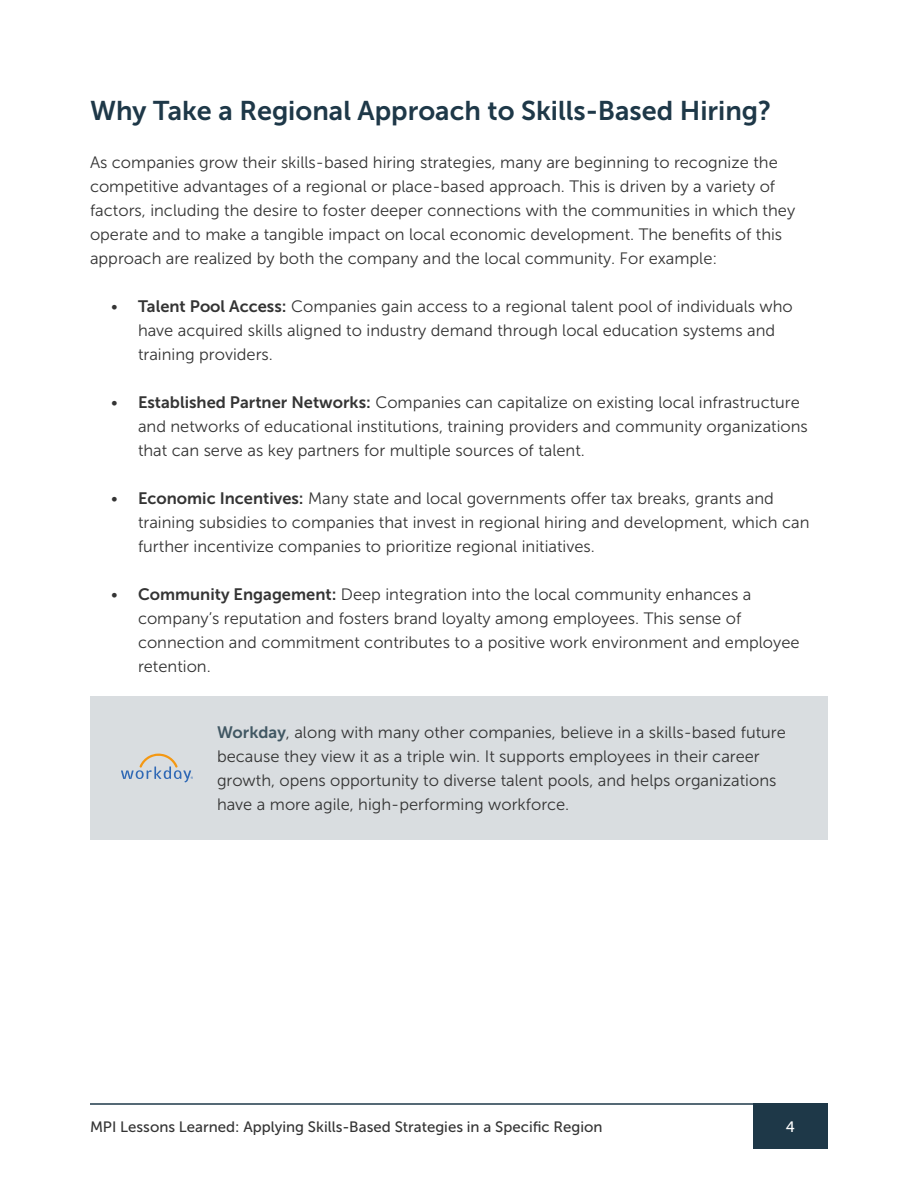
<style>
.page{position:relative;width:918px;height:1188px;background:#fff}
.page>*{position:absolute;margin:0;border:0;box-sizing:border-box;transform-origin:0 0}
.t1{font:27px "Museo Sans 700";color:#1e3848}
.Body{font:16.5px/24px "Museo Sans 300";color:#343434}
.Callout_body{font:16.5px/24px "Museo Sans 300";color:#343434}
.t2{font:15px "Museo Sans 500";color:#343434}
.t3{font:15px "Museo Sans 500";color:#fff}
.s1{font-family:"Museo Sans 700"}
.s2{font-family:"Museo Sans 700";color:#405763}
</style>
<div class="page">
<hr style="left:90px;top:1103px;width:738px;height:2px;background:#1e3848">
<div style="left:753px;top:1103px;width:75px;height:46px;background:#1e3848"></div>
<div style="left:90px;top:696px;width:738px;height:144px;background:#d9dde0"></div>
<svg style="left:121px;top:754px;width:72px;height:28px"></svg>
<h2 class="t1" style="left:90px;top:96px;width:683px">Why Take a Regional Approach to Skills-Based Hiring?</h2>
<p class="Body" style="left:90px;top:150px;width:707px">As companies grow their skills-based hiring strategies, many are beginning to recognize the competitive advantages of a regional or place-based approach. This is driven by a variety of factors, including the desire to foster deeper connections with the communities in which they operate and to make a tangible impact on local economic development. The benefits of this approach are realized by both the company and the local community. For example:</p>
<p class="Body" style="left:138px;top:294px;width:656px;text-indent:-27px">• <span class="s1">Talent Pool Access:</span> Companies gain access to a regional talent pool of individuals who have acquired skills aligned to industry demand through local education systems and training providers.</p>
<p class="Body" style="left:138px;top:390px;width:671px;text-indent:-27px">• <span class="s1">Established Partner Networks:</span> Companies can capitalize on existing local infrastructure and networks of educational institutions, training providers and community organizations that can serve as key partners for multiple sources of talent.</p>
<p class="Body" style="left:138px;top:486px;width:673px;text-indent:-27px">• <span class="s1">Economic Incentives:</span> Many state and local governments offer tax breaks, grants and training subsidies to companies that invest in regional hiring and development, which can further incentivize companies to prioritize regional initiatives.</p>
<p class="Body" style="left:138px;top:582px;width:663px;text-indent:-27px">• <span class="s1">Community Engagement:</span> Deep integration into the local community enhances a company’s reputation and fosters brand loyalty among employees. This sense of connection and commitment contributes to a positive work environment and employee retention.</p>
<p class="Callout_body" style="left:217px;top:721px;width:570px"><span class="s2">Workday</span>, along with many other companies, believe in a skills-based future because they view it as a triple win. It supports employees in their career growth, opens opportunity to diverse talent pools, and helps organizations have a more agile, high-performing workforce.</p>
<p class="t2" style="left:90px;top:1118px;width:514px">MPI Lessons Learned: Applying Skills-Based Strategies in a Specific Region</p>
<p class="t3" style="left:786px;top:1118px;width:11px">4</p>
</div>
